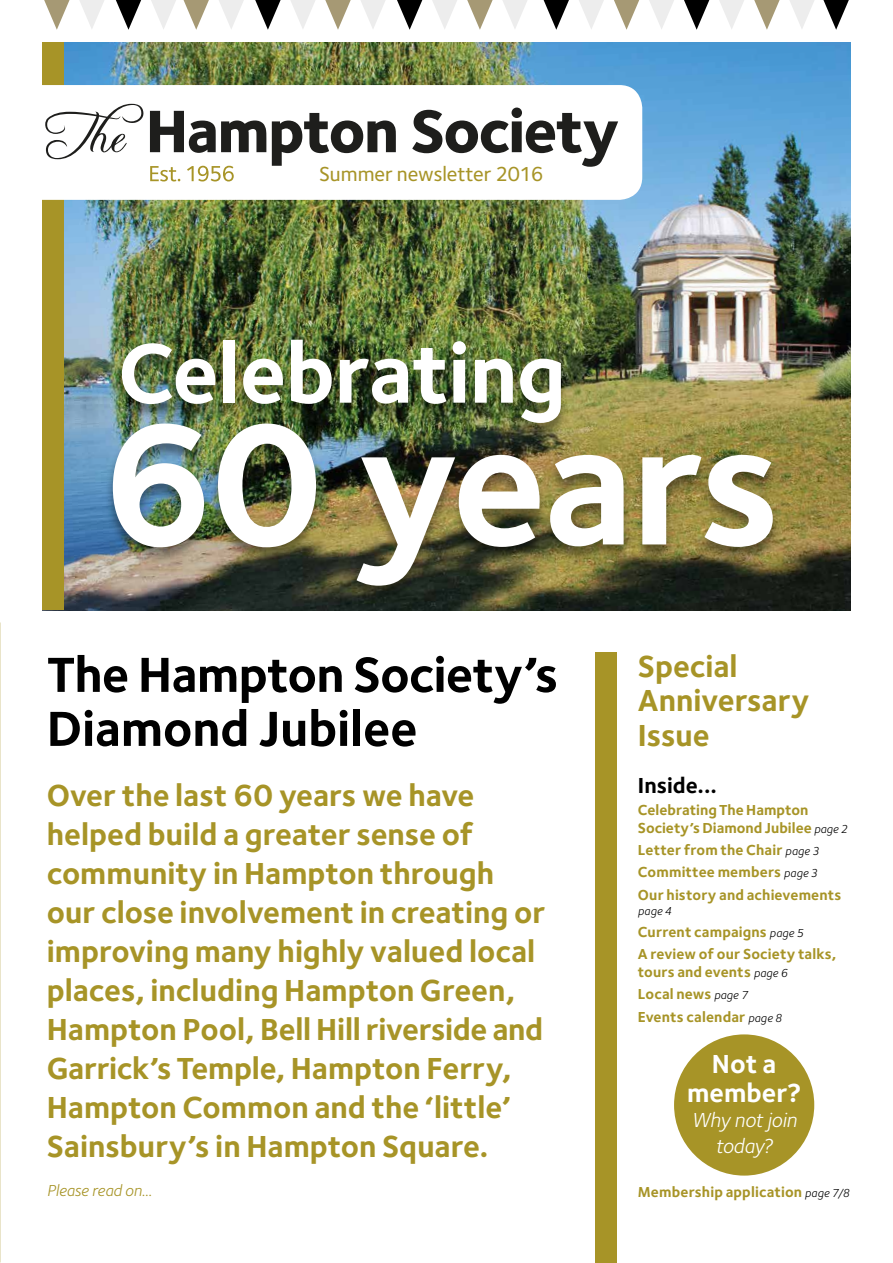
<style>
.page{position:relative;width:893px;height:1263px;background:#fff}
.page>*{position:absolute;margin:0;border:0;box-sizing:border-box;transform-origin:0 0}
.t1{font:700 177px "Foundry Sterling";letter-spacing:-.025em;color:#fff}
.t2{font:700 87px "Foundry Sterling";letter-spacing:-.01em;color:#fff}
.t3{font:700 51px/54px "Foundry Sterling";letter-spacing:-.01em;color:#000}
.t4{font:700 31.5px/39px "Foundry Sterling";color:#a79427}
.t5{font:700 27px/28.5px "Foundry Sterling";letter-spacing:.005em;color:#fff;text-align:center}
.t6{font:700 22.5px "Foundry Sterling";color:#000}
.t7{font:500 21px "Foundry Sterling";letter-spacing:-.005em;color:#a79427}
.t8{font:italic 21px/25.5px "Foundry Sterling";letter-spacing:-.005em;color:#fff;text-align:center}
.t9{font:italic 16.5px "Foundry Sterling";letter-spacing:-.01em;color:#a79427}
.t10{font:700 15px/22.2px "Foundry Sterling";letter-spacing:.01em;color:#a79427}
.t11{font:italic 12px "Foundry Sterling";color:#000}
.s1{font-weight:400;font-style:italic;font-size:12px;color:#000}
</style>
<div class="page">
<img style="left:64px;top:43px;width:786px;height:567px">
<div style="left:43px;top:43px;width:21px;height:567px;background:#a79427"></div>
<div style="left:595px;top:653px;width:22px;height:610px;background:#a79427"></div>
<svg style="left:42px;top:85px;width:600px;height:115px"></svg>
<svg style="left:150px;top:111px;width:116px;height:42px"></svg>
<svg style="left:272px;top:113px;width:124px;height:53px"></svg>
<svg style="left:412px;top:108px;width:206px;height:59px"></svg>
<svg style="left:150px;top:166px;width:30px;height:15px"></svg>
<svg style="left:187px;top:166px;width:47px;height:15px"></svg>
<svg style="left:45px;top:104px;width:99px;height:55px"></svg>
<div style="left:105px;top:340px;width:676px;height:262px;background:#000;opacity:.4"></div>
<svg style="left:44px;top:0;width:26px;height:30px"></svg>
<svg style="left:184px;top:0;width:25px;height:30px"></svg>
<svg style="left:325px;top:0;width:26px;height:30px"></svg>
<svg style="left:467px;top:0;width:26px;height:30px"></svg>
<svg style="left:614px;top:0;width:25px;height:30px"></svg>
<svg style="left:754px;top:0;width:26px;height:30px"></svg>
<svg style="left:79px;top:0;width:25px;height:29px"></svg>
<svg style="left:219px;top:0;width:25px;height:29px"></svg>
<svg style="left:361px;top:0;width:24px;height:29px"></svg>
<svg style="left:503px;top:0;width:24px;height:29px"></svg>
<svg style="left:649px;top:0;width:25px;height:29px"></svg>
<svg style="left:790px;top:0;width:24px;height:29px"></svg>
<svg style="left:151px;top:0;width:25px;height:29px"></svg>
<svg style="left:291px;top:0;width:24px;height:29px"></svg>
<svg style="left:432px;top:0;width:25px;height:29px"></svg>
<svg style="left:579px;top:0;width:25px;height:29px"></svg>
<svg style="left:719px;top:0;width:25px;height:29px"></svg>
<svg style="left:116px;top:0;width:25px;height:30px"></svg>
<svg style="left:255px;top:0;width:26px;height:30px"></svg>
<svg style="left:397px;top:0;width:25px;height:30px"></svg>
<svg style="left:544px;top:0;width:25px;height:30px"></svg>
<svg style="left:684px;top:0;width:25px;height:30px"></svg>
<svg style="left:823px;top:0;width:26px;height:30px"></svg>
<div style="left:674px;top:1034px;width:140px;height:141px;background:#a79427;border-radius:50%"></div>
<p class="t7" style="left:319px;top:162px;width:226px">Summer newsletter 2016</p>
<h2 class="t2" style="left:118px;top:321px;width:450px">Celebrating</h2>
<h1 class="t1" style="left:101px;top:379px;width:682px">60 years</h1>
<h3 class="t3" style="left:47px;top:647px;width:513px">The Hampton Society’s<br>Diamond Jubilee</h3>
<p class="t4" style="left:47px;top:776px;width:500px">Over the last 60 years we have helped build a greater sense of community in Hampton through our close involvement in creating or improving many highly valued local places, including Hampton Green, Hampton Pool, Bell Hill riverside and Garrick’s Temple, Hampton Ferry, Hampton Common and the ‘little’ Sainsbury’s in Hampton Square.</p>
<p class="t9" style="left:47px;top:1181px;width:107px">Please read on...</p>
<p class="t4" style="left:638px;top:649px;width:173px;line-height:34.5px">Special<br>Anniversary<br>Issue</p>
<p class="t6" style="left:638px;top:772px;width:81px">Inside...</p>
<p class="t10" style="left:638px;top:801px;width:211px;line-height:18px">Celebrating The Hampton<br>Society’s Diamond Jubilee <span class="s1">page 2</span></p>
<p class="t10" style="left:638px;top:839px;width:205px">Letter from the Chair <span class="s1">page 3<br></span>Committee members <span class="s1">page 3<br></span>Our history and achievements</p>
<p class="t11" style="left:638px;top:904px;width:35px">page 4</p>
<p class="t10" style="left:638px;top:921px;width:200px">Current campaigns <span class="s1">page 5<br></span>A review of our Society talks,</p>
<p class="t10" style="left:638px;top:961px;width:151px">tours and events <span class="s1">page 6<br></span>Local news <span class="s1">page 7<br></span>Events calendar <span class="s1">page 8</span></p>
<p class="t5" style="left:687px;top:1049px;width:116px">Not a member?</p>
<p class="t8" style="left:691px;top:1107px;width:107px">Why not join today?</p>
<p class="t10" style="left:638px;top:1181px;width:213px">Membership application <span class="s1">page 7/8</span></p>
</div>
